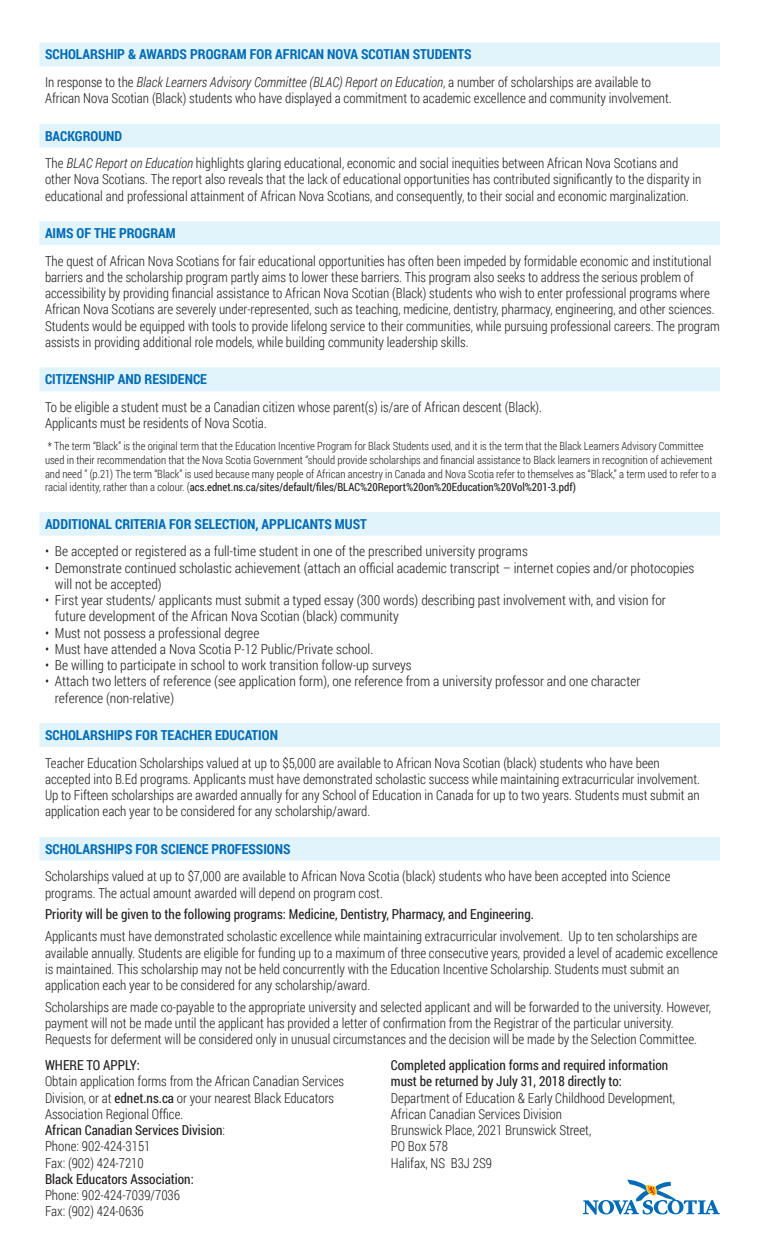
<style>
.page{position:relative;width:765px;height:1260px;background:#fff}
.page>*{position:absolute;margin:0;border:0;box-sizing:border-box;transform-origin:0 0}
.t1{font:300 13.75px/16.2px "Roboto Condensed";color:#231f20;scale:.96 1}
.t2{font:300 13.75px/16.2px "Roboto Condensed";color:#231f20}
.t3{font:700 13.75px/27.5px "Roboto Condensed";color:#006bb6}
.t4{font:13.75px/16.2px "Roboto Condensed";color:#231f20;scale:.96 1}
.t5{font:300 11.25px/13.8px "Roboto Condensed";color:#231f20;scale:.96 1}
.s1{font-weight:300;color:#231f20}
.s2{font-weight:300;font-style:italic;color:#231f20}
.s3{font-weight:700;color:#006bb6}
.s4{font-style:italic}
.s5{font-weight:400}
</style>
<div class="page">
<div style="left:39px;top:43px;width:681px;height:23px;background:#e1f4fc"></div>
<div style="left:39px;top:124px;width:681px;height:24px;background:#e1f4fc"></div>
<div style="left:39px;top:221px;width:681px;height:24px;background:#e1f4fc"></div>
<div style="left:39px;top:368px;width:681px;height:23px;background:#e1f4fc"></div>
<div style="left:39px;top:512px;width:681px;height:24px;background:#e1f4fc"></div>
<div style="left:39px;top:723px;width:681px;height:24px;background:#e1f4fc"></div>
<div style="left:39px;top:837px;width:681px;height:24px;background:#e1f4fc"></div>
<svg style="left:583px;top:1179px;width:137px;height:36px"></svg>
<p class="t3" style="left:45px;top:40px;width:608px">SCHOLARSHIP &amp; AWARDS PROGRAM FOR AFRICAN NOVA SCOTIAN STUDENTS<br><span class="s1">In response to the</span> <span class="s2">Black Learners Advisory Committee (BLAC) Report on Education</span><span class="s1">, a number of scholarships are available to</span></p>
<p class="t1" style="left:45px;top:90px;width:654px">African Nova Scotian (Black) students who have displayed a commitment to academic excellence and community involvement.</p>
<p class="t1" style="left:45px;top:122px;width:661px;line-height:27.5px"><span class="s3">BACKGROUND<br></span>The <span class="s4">BLAC Report on Education</span> highlights glaring educational, economic and social inequities between African Nova Scotians and</p>
<p class="t1" style="left:45px;top:171px;width:685px">other Nova Scotians. The report also reveals that the lack of educational opportunities has contributed significantly to the disparity in educational and professional attainment of African Nova Scotians, and consequently, to their social and economic marginalization.</p>
<p class="t3" style="left:45px;top:219px;width:132px">AIMS OF THE PROGRAM</p>
<p class="t1" style="left:45px;top:252px;width:705px">The quest of African Nova Scotians for fair educational opportunities has often been impeded by formidable economic and institutional barriers and the scholarship program partly aims to lower these barriers. This program also seeks to address the serious problem of accessibility by providing financial assistance to African Nova Scotian (Black) students who wish to enter professional programs where African Nova Scotians are severely under-represented, such as teaching, medicine, dentistry, pharmacy, engineering, and other sciences.<br>Students would be equipped with tools to provide lifelong service to their communities, while pursuing professional careers. The program assists in providing additional role models, while building community leadership skills.</p>
<p class="t3" style="left:45px;top:365px;width:164px">CITIZENSHIP AND RESIDENCE</p>
<p class="t1" style="left:45px;top:398px;width:519px">To be eligible a student must be a Canadian citizen whose parent(s) is/are of African descent (Black).<br>Applicants must be residents of Nova Scotia.</p>
<p class="t5" style="left:45px;top:439px;width:701px">* The term “Black” is the original term that the Education Incentive Program for Black Students used, and it is the term that the Black Learners Advisory Committee used in their recommendation that the Nova Scotia Government “should provide scholarships and financial assistance to Black learners in recognition of achievement and need ” (p.21) The term “Black” is used because many people of African ancestry in Canada and Nova Scotia refer to themselves as “Black,” a term used to refer to a racial identity, rather than a colour. (<span class="s5">acs.ednet.ns.ca/sites/default/files/BLAC%20Report%20on%20Education%20Vol%201-3.pdf)</span></p>
<p class="t3" style="left:45px;top:510px;width:323px">ADDITIONAL CRITERIA FOR SELECTION, APPLICANTS MUST</p>
<p class="t2" style="left:45px;top:543px;width:484px">• Be accepted or registered as a full-time student in one of the prescribed university programs</p>
<p class="t2" style="left:55px;top:559px;width:641px;text-indent:-10px">• Demonstrate continued scholastic achievement (attach an official academic transcript – internet copies and/or photocopies will not be accepted)</p>
<p class="t2" style="left:55px;top:592px;width:612px;text-indent:-10px">• First year students/ applicants must submit a typed essay (300 words) describing past involvement with, and vision for future development of the African Nova Scotian (black) community</p>
<p class="t2" style="left:45px;top:624px;width:216px">• Must not possess a professional degree</p>
<p class="t2" style="left:45px;top:640px;width:330px">• Must have attended a Nova Scotia P-12 Public/Private school.</p>
<p class="t2" style="left:45px;top:657px;width:368px">• Be willing to participate in school to work transition follow-up surveys</p>
<p class="t2" style="left:55px;top:673px;width:587px;text-indent:-10px">• Attach two letters of reference (see application form), one reference from a university professor and one character reference (non-relative)</p>
<p class="t3" style="left:45px;top:721px;width:235px">SCHOLARSHIPS FOR TEACHER EDUCATION</p>
<p class="t1" style="left:45px;top:754px;width:684px">Teacher Education Scholarships valued at up to $5,000 are available to African Nova Scotian (black) students who have been accepted into B.Ed programs. Applicants must have demonstrated scholastic success while maintaining extracurricular involvement.<br>Up to Fifteen scholarships are awarded annually for any School of Education in Canada for up to two years. Students must submit an application each year to be considered for any scholarship/award.</p>
<p class="t3" style="left:45px;top:835px;width:247px">SCHOLARSHIPS FOR SCIENCE PROFESSIONS</p>
<p class="t1" style="left:45px;top:868px;width:653px">Scholarships valued at up to $7,000 are available to African Nova Scotia (black) students who have been accepted into Science programs. The actual amount awarded will depend on program cost.</p>
<p class="t4" style="left:45px;top:906px;width:511px">Priority will be given to the following programs: Medicine, Dentistry, Pharmacy, and Engineering.</p>
<p class="t1" style="left:45px;top:928px;width:703px">Applicants must have demonstrated scholastic excellence while maintaining extracurricular involvement. Up to ten scholarships are available annually. Students are eligible for funding up to a maximum of three consecutive years, provided a level of academic excellence is maintained. This scholarship may not be held concurrently with the Education Incentive Scholarship. Students must submit an application each year to be considered for any scholarship/award.</p>
<p class="t1" style="left:45px;top:998px;width:695px">Scholarships are made co-payable to the appropriate university and selected applicant and will be forwarded to the university. However, payment will not be made until the applicant has provided a letter of confirmation from the Registrar of the particular university.<br>Requests for deferment will be considered only in unusual circumstances and the decision will be made by the Selection Committee.</p>
<p class="t4" style="left:45px;top:1057px;width:100px">WHERE TO APPLY:</p>
<p class="t1" style="left:45px;top:1073px;width:313px">Obtain application forms from the African Canadian Services Division, or at <span class="s5">ednet.ns.ca</span> or your nearest Black Educators Association Regional Office.<br><span class="s5">African Canadian Services Division</span>:<br>Phone: 902-424-3151<br>Fax: (902) 424-7210</p>
<p class="t4" style="left:45px;top:1170px;width:156px">Black Educators Association:</p>
<p class="t1" style="left:45px;top:1187px;width:142px">Phone: 902-424-7039/7036<br>Fax: (902) 424-0636</p>
<p class="t4" style="left:391px;top:1057px;width:290px">Completed application forms and required information must be returned by July 31, 2018 directly to:</p>
<p class="t1" style="left:391px;top:1089px;width:298px">Department of Education &amp; Early Childhood Development,<br>African Canadian Services Division<br>Brunswick Place, 2021 Brunswick Street,<br>PO Box 578<br>Halifax, NS B3J 2S9</p>
</div>
